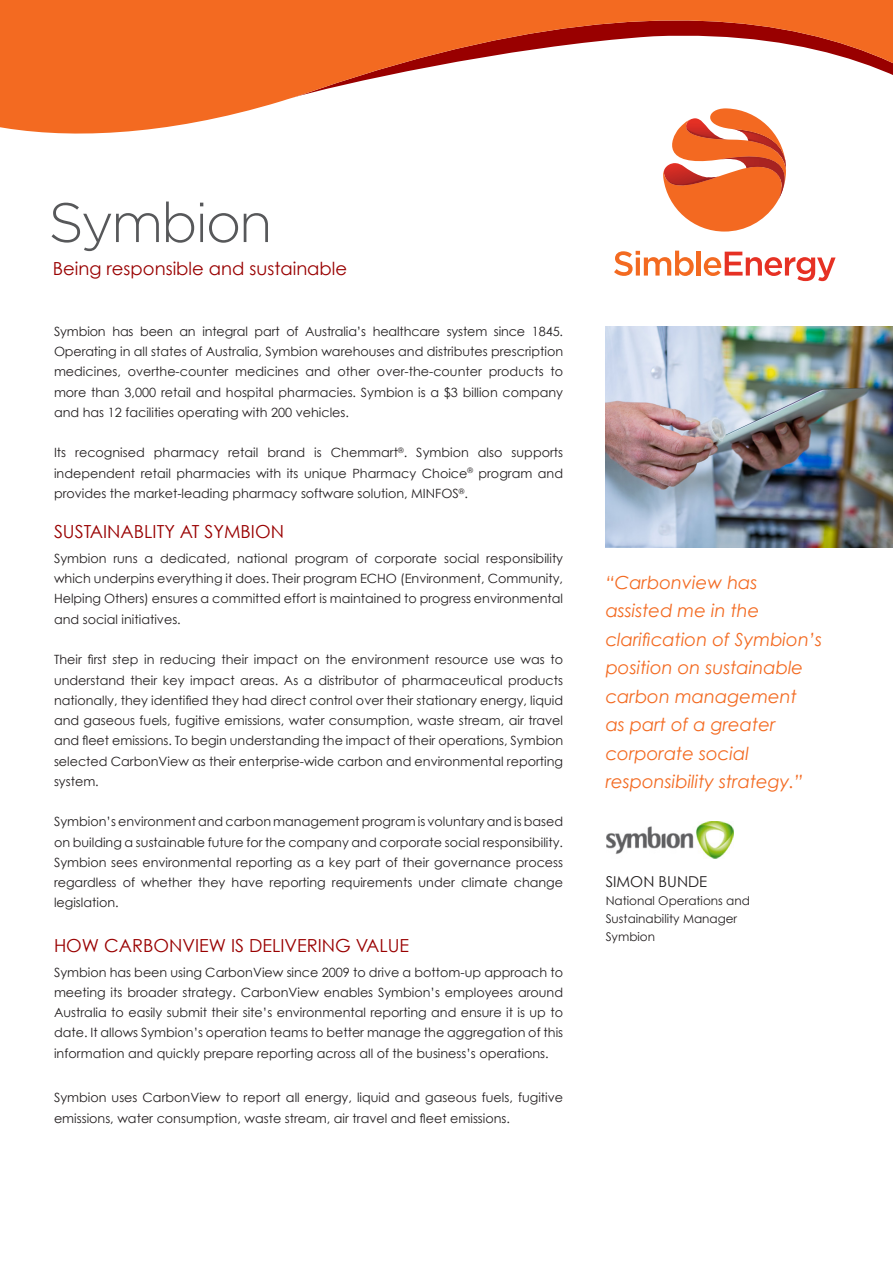
<style>
.page{position:relative;width:893px;height:1263px;background:#fff}
.page>*{position:absolute;margin:0;border:0;box-sizing:border-box;transform-origin:0 0}
.t1{font:300 55.5px "Gotham";letter-spacing:-.05em;color:#57585a}
.t2{font:italic 18px/28.5px "Century Gothic";color:#f36a21}
.t3{font:18px "Century Gothic";color:#900}
.t4{font:15px "Century Gothic";color:#231f20}
.t5{font:12.75px/20.2px "Century Gothic";color:#231f20;text-align:justify}
.t6{font:12px "Century Gothic";color:#231f20}
</style>
<div class="page">
<svg style="left:0;top:0;width:893px;height:134px;fill:#f36a21"></svg>
<svg style="left:661px;top:108px;width:128px;height:124px"></svg>
<svg style="left:614px;top:251px;width:80px;height:25px"></svg>
<hr style="left:697px;top:251px;width:4px;height:25px;background:#f36a21">
<svg style="left:704px;top:252px;width:132px;height:29px"></svg>
<img style="left:606px;top:326px;width:287px;height:222px">
<img style="left:607px;top:821px;width:127px;height:38px">
<p class="t1" style="left:48px;top:192px;width:226px">Symbion</p>
<p class="t3" style="left:53px;top:257px;width:296px">Being responsible and sustainable</p>
<p class="t5" style="left:54px;top:321px;width:511px">Symbion has been an integral part of Australia’s healthcare system since 1845.<br>Operating in all states of Australia, Symbion warehouses and distributes prescription medicines, overthe-counter medicines and other over-the-counter products to more than 3,000 retail and hospital pharmacies. Symbion is a $3 billion company and has 12 facilities operating with 200 vehicles.</p>
<p class="t5" style="left:54px;top:443px;width:511px">Its recognised pharmacy retail brand is Chemmart<sup>®</sup>. Symbion also supports independent retail pharmacies with its unique Pharmacy Choice<sup>®</sup> program and provides the market-leading pharmacy software solution, MINFOS<sup>®</sup>.</p>
<p class="t3" style="left:54px;top:521px;width:231px">SUSTAINABLITY AT SYMBION</p>
<p class="t5" style="left:54px;top:548px;width:511px">Symbion runs a dedicated, national program of corporate social responsibility which underpins everything it does. Their program ECHO (Environment, Community, Helping Others) ensures a committed effort is maintained to progress environmental and social initiatives.</p>
<p class="t5" style="left:54px;top:649px;width:511px">Their first step in reducing their impact on the environment resource use was to understand their key impact areas. As a distributor of pharmaceutical products nationally, they identified they had direct control over their stationary energy, liquid and gaseous fuels, fugitive emissions, water consumption, waste stream, air travel and fleet emissions. To begin understanding the impact of their operations, Symbion selected CarbonView as their enterprise-wide carbon and environmental reporting system.</p>
<p class="t5" style="left:54px;top:811px;width:511px">Symbion’s environment and carbon management program is voluntary and is based on building a sustainable future for the company and corporate social responsibility.<br>Symbion sees environmental reporting as a key part of their governance process regardless of whether they have reporting requirements under climate change legislation.</p>
<p class="t3" style="left:54px;top:934px;width:357px">HOW CARBONVIEW IS DELIVERING VALUE</p>
<p class="t5" style="left:54px;top:962px;width:511px">Symbion has been using CarbonView since 2009 to drive a bottom-up approach to meeting its broader strategy. CarbonView enables Symbion’s employees around Australia to easily submit their site’s environmental reporting and ensure it is up to date. It allows Symbion’s operation teams to better manage the aggregation of this information and quickly prepare reporting across all of the business’s operations.</p>
<p class="t5" style="left:54px;top:1087px;width:511px">Symbion uses CarbonView to report all energy, liquid and gaseous fuels, fugitive emissions, water consumption, waste stream, air travel and fleet emissions.</p>
<p class="t2" style="left:606px;top:568px;width:218px">“Carbonview has assisted me in the clarification of Symbion’s position on sustainable carbon management<br>as part of a greater corporate social responsibility strategy.”</p>
<p class="t4" style="left:606px;top:872px;width:103px">SIMON BUNDE</p>
<p class="t6" style="left:606px;top:893px;width:146px">National Operations and</p>
<p class="t6" style="left:606px;top:911px;width:133px">Sustainability Manager</p>
<p class="t6" style="left:606px;top:929px;width:51px">Symbion</p>
</div>
